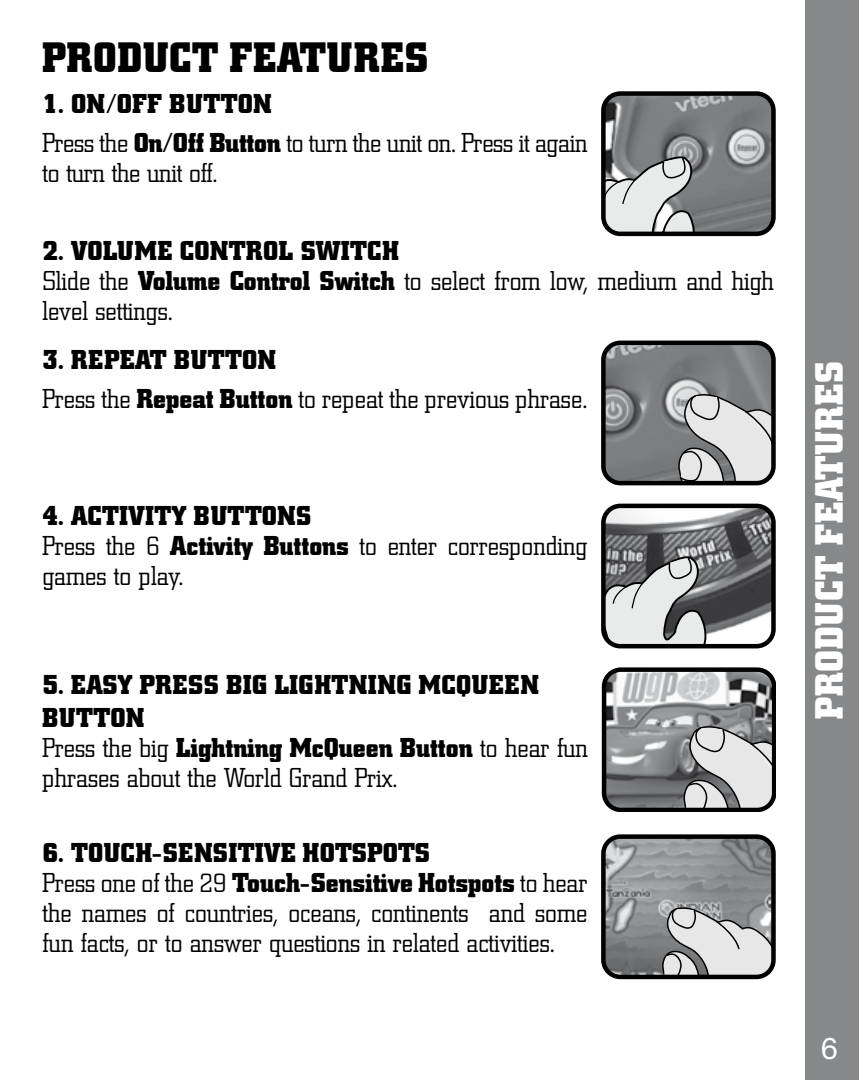
<style>
.page{position:relative;width:859px;height:1080px;background:#fff}
.page>*{position:absolute;margin:0;border:0;box-sizing:border-box;transform-origin:0 0}
.t1{font:700 42px "City";letter-spacing:.02em;color:#000}
.t2{font:700 39px "City";letter-spacing:.02em;color:#fff}
.t3{font:30px "Helvetica Neue 55 Roman";color:#fff}
.t4{font:300 27px/30px "City";color:#000}
.t5{font:700 27px/30.9px "City";letter-spacing:.02em;color:#000}
.s1{font-weight:700}
.s2{font-weight:300}
</style>
<div class="page">
<div style="left:806px;top:0;width:53px;height:1080px;background:#87888a"></div>
<img style="left:606px;top:96px;width:165px;height:135px">
<svg style="left:606px;top:155px;width:91px;height:76px;background:#b7b8b9"></svg>
<div style="left:601px;top:91px;width:175px;height:145px;border:4px solid #000;border-radius:17px"></div>
<img style="left:606px;top:346px;width:165px;height:134px">
<svg style="left:677px;top:391px;width:94px;height:89px;background:#bbbbbc"></svg>
<div style="left:601px;top:341px;width:175px;height:144px;border:4px solid #000;border-radius:17px"></div>
<img style="left:606px;top:839px;width:165px;height:135px">
<svg style="left:661px;top:905px;width:110px;height:69px;background:#bcbcbd"></svg>
<div style="left:601px;top:834px;width:175px;height:145px;border:4px solid #000;border-radius:17px"></div>
<svg style="left:606px;top:509px;width:165px;height:134px;background:#949596"></svg>
<div style="left:601px;top:504px;width:175px;height:144px;border:4px solid #000;border-radius:17px"></div>
<svg style="left:607px;top:672px;width:164px;height:135px;background:#a5a5a7"></svg>
<div style="left:602px;top:667px;width:174px;height:145px;border:4px solid #000;border-radius:17px"></div>
<h1 class="t1" style="left:42px;top:34px;width:387px">PRODUCT FEATURES</h1>
<p class="t4" style="left:42px;top:85px;width:546px;line-height:38.4px"><span class="s1">1. ON/OFF BUTTON<br></span>Press the <span class="s1">On/Off Button</span> to turn the unit on. Press it again</p>
<p class="t4" style="left:42px;top:158px;width:177px">to turn the unit off.</p>
<p class="t4" style="left:42px;top:236px;width:733px"><span class="s1">2. VOLUME CONTROL SWITCH<br></span>Slide the <span class="s1">Volume Control Switch</span> to select from low, medium and high level settings.</p>
<p class="t4" style="left:42px;top:342px;width:546px;line-height:38.4px"><span class="s1">3. REPEAT BUTTON<br></span>Press the <span class="s1">Repeat Button</span> to repeat the previous phrase.</p>
<p class="t4" style="left:42px;top:502px;width:546px"><span class="s1">4. ACTIVITY BUTTONS<br></span>Press the 6 <span class="s1">Activity Buttons</span> to enter corresponding games to play.</p>
<p class="t5" style="left:42px;top:670px;width:547px">5. EASY PRESS BIG LIGHTNING MCQUEEN<br>BUTTON<br><span class="s2">Press the big</span> Lightning McQueen Button <span class="s2">to hear fun phrases about the World Grand Prix.</span></p>
<p class="t4" style="left:42px;top:838px;width:546px"><span class="s1">6. TOUCH-SENSITIVE HOTSPOTS<br></span>Press one of the 29 <span class="s1">Touch-Sensitive Hotspots</span> to hear the names of countries, oceans, continents and some fun facts, or to answer questions in related activities.</p>
<h2 class="t2" style="left:807px;top:719px;width:360px;rotate:-90deg">PRODUCT FEATURES</h2>
<p class="t3" style="left:821px;top:1030px;width:18px">6</p>
</div>
